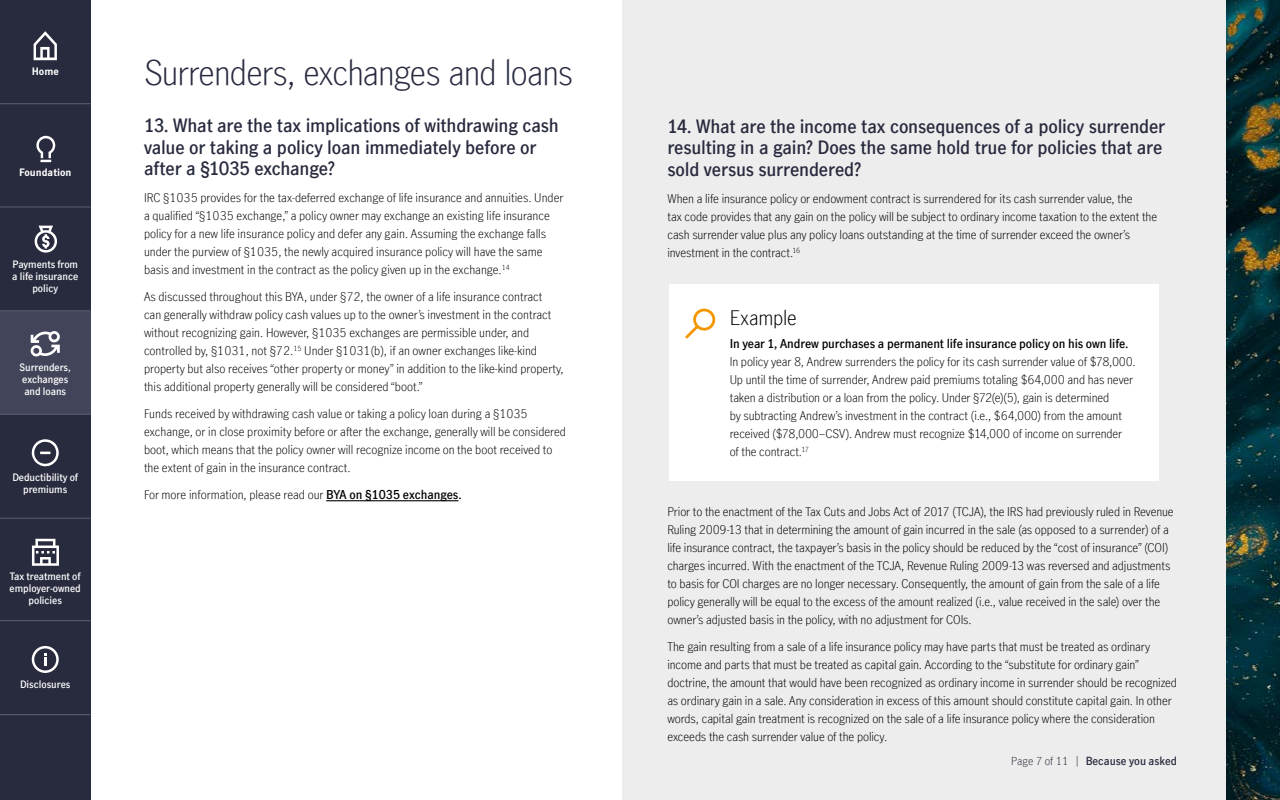
<style>
.page{position:relative;width:1280px;height:800px;background:#fff}
.page>*{position:absolute;margin:0;border:0;box-sizing:border-box;transform-origin:0 0}
.t1{font:300 34px "Manulife JH Sans Optimized";letter-spacing:-.03em;color:#282b3e}
.t2{font:300 20px "Manulife JH Sans Optimized";letter-spacing:-.01em;color:#000}
.t3{font:600 18px/21.6px "Manulife JH Sans Optimized";letter-spacing:-.01em;color:#282b3e}
.t4{font:300 12px/18px "Manulife JH Sans Optimized";letter-spacing:-.005em;color:#000}
.t5{font:600 12px "Manulife JH Sans Optimized";letter-spacing:-.01em;color:#000}
.t6{font:600 11px "Manulife JH Sans Optimized";color:#282b3e}
.t7{font:600 10px/12px "Manulife JH Sans Optimized";letter-spacing:-.005em;color:#fff;text-align:center}
.t8{font:700 10px "Manulife JH Sans Optimized";color:#fff}
.s1{font-weight:600}
.s2{font-weight:300}
</style>
<div class="page">
<img style="left:1226px;top:0;width:54px;height:800px">
<div style="left:0;top:0;width:90px;height:800px;background:#282b3e"></div>
<div style="left:623px;top:0;width:603px;height:800px;background:#ededed"></div>
<div style="left:669px;top:284px;width:489px;height:197px;background:#fff"></div>
<hr style="left:326px;top:500px;width:133px;height:1px;background:#000">
<div style="left:0;top:311px;width:90px;height:103px;background:#424559"></div>
<svg style="left:685px;top:309px;width:31px;height:30px"></svg>
<svg style="left:32px;top:646px;width:27px;height:27px"></svg>
<hr style="left:0;top:103px;width:90px;height:1px;background:#5e6073">
<hr style="left:0;top:414px;width:90px;height:1px;background:#5e6073">
<hr style="left:0;top:518px;width:90px;height:1px;background:#5e6073">
<hr style="left:0;top:620px;width:90px;height:1px;background:#5e6073">
<hr style="left:0;top:714px;width:90px;height:1px;background:#5e6073">
<hr style="left:0;top:207px;width:90px;height:1px;background:#5e6073">
<hr style="left:0;top:311px;width:90px;height:1px;background:#5e6073">
<svg style="left:34px;top:31px;width:23px;height:29px"></svg>
<svg style="left:34px;top:226px;width:23px;height:27px"></svg>
<svg style="left:30px;top:331px;width:30px;height:26px"></svg>
<svg style="left:31px;top:439px;width:28px;height:28px"></svg>
<svg style="left:32px;top:539px;width:27px;height:27px"></svg>
<svg style="left:36px;top:136px;width:20px;height:26px"></svg>
<p class="t8" style="left:32px;top:65px;width:29px">Home</p>
<p class="t8" style="left:19px;top:165px;width:54px">Foundation</p>
<p class="t7" style="left:12px;top:258px;width:67px">Payments from a life insurance policy</p>
<p class="t7" style="left:20px;top:361px;width:53px;text-align:left">Surrenders, exchanges and loans</p>
<p class="t7" style="left:12px;top:471px;width:67px">Deductibility of premiums</p>
<p class="t7" style="left:10px;top:570px;width:73px">Tax treatment of employer-owned policies</p>
<p class="t7" style="left:20px;top:678px;width:52px">Disclosures</p>
<h1 class="t1" style="left:144px;top:49px;width:431px">Surrenders, exchanges and loans</h1>
<h3 class="t3" style="left:144px;top:114px;width:416px">13. What are the tax implications of withdrawing cash value or taking a policy loan immediately before or after a §1035 exchange?</h3>
<p class="t4" style="left:144px;top:188px;width:421px">IRC §1035 provides for the tax-deferred exchange of life insurance and annuities. Under a qualified “§1035 exchange,” a policy owner may exchange an existing life insurance policy for a new life insurance policy and defer any gain. Assuming the exchange falls under the purview of §1035, the newly acquired insurance policy will have the same basis and investment in the contract as the policy given up in the exchange.<sup>14</sup></p>
<p class="t4" style="left:144px;top:287px;width:421px">As discussed throughout this BYA, under §72, the owner of a life insurance contract<br>can generally withdraw policy cash values up to the owner’s investment in the contract without recognizing gain. However, §1035 exchanges are permissible under, and controlled by, §1031, not §72.<sup>15</sup> Under §1031(b), if an owner exchanges like-kind property but also receives “other property or money” in addition to the like-kind property, this additional property generally will be considered “boot.”</p>
<p class="t4" style="left:144px;top:404px;width:424px">Funds received by withdrawing cash value or taking a policy loan during a §1035 exchange, or in close proximity before or after the exchange, generally will be considered boot, which means that the policy owner will recognize income on the boot received to the extent of gain in the insurance contract.</p>
<p class="t4" style="left:144px;top:485px;width:319px">For more information, please read our <span class="s1">BYA on §1035 exchanges.</span></p>
<h3 class="t3" style="left:667px;top:115px;width:499px">14. What are the income tax consequences of a policy surrender resulting in a gain? Does the same hold true for policies that are sold versus surrendered?</h3>
<p class="t4" style="left:667px;top:189px;width:491px">When a life insurance policy or endowment contract is surrendered for its cash surrender value, the<br>tax code provides that any gain on the policy will be subject to ordinary income taxation to the extent the cash surrender value plus any policy loans outstanding at the time of surrender exceed the owner’s investment in the contract.<sup>16</sup></p>
<h2 class="t2" style="left:730px;top:304px;width:68px">Example</h2>
<p class="t5" style="left:730px;top:335px;width:400px">In year 1, Andrew purchases a permanent life insurance policy on his own life.</p>
<p class="t4" style="left:730px;top:352px;width:408px">In policy year 8, Andrew surrenders the policy for its cash surrender value of $78,000.<br>Up until the time of surrender, Andrew paid premiums totaling $64,000 and has never taken a distribution or a loan from the policy. Under §72(e)(5), gain is determined<br>by subtracting Andrew’s investment in the contract (i.e., $64,000) from the amount received ($78,000–CSV). Andrew must recognize $14,000 of income on surrender<br>of the contract.<sup>17</sup></p>
<p class="t4" style="left:667px;top:503px;width:508px">Prior to the enactment of the Tax Cuts and Jobs Act of 2017 (TCJA), the IRS had previously ruled in Revenue Ruling 2009-13 that in determining the amount of gain incurred in the sale (as opposed to a surrender) of a life insurance contract, the taxpayer’s basis in the policy should be reduced by the “cost of insurance” (COI) charges incurred. With the enactment of the TCJA, Revenue Ruling 2009-13 was reversed and adjustments to basis for COI charges are no longer necessary. Consequently, the amount of gain from the sale of a life policy generally will be equal to the excess of the amount realized (i.e., value received in the sale) over the owner’s adjusted basis in the policy, with no adjustment for COIs.</p>
<p class="t4" style="left:667px;top:638px;width:511px">The gain resulting from a sale of a life insurance policy may have parts that must be treated as ordinary income and parts that must be treated as capital gain. According to the “substitute for ordinary gain” doctrine, the amount that would have been recognized as ordinary income in surrender should be recognized as ordinary gain in a sale. Any consideration in excess of this amount should constitute capital gain. In other words, capital gain treatment is recognized on the sale of a life insurance policy where the consideration exceeds the cash surrender value of the policy.</p>
<p class="t6" style="left:1011px;top:753px;width:167px"><span class="s2">Page 7 of 11 |</span> Because you asked</p>
</div>
